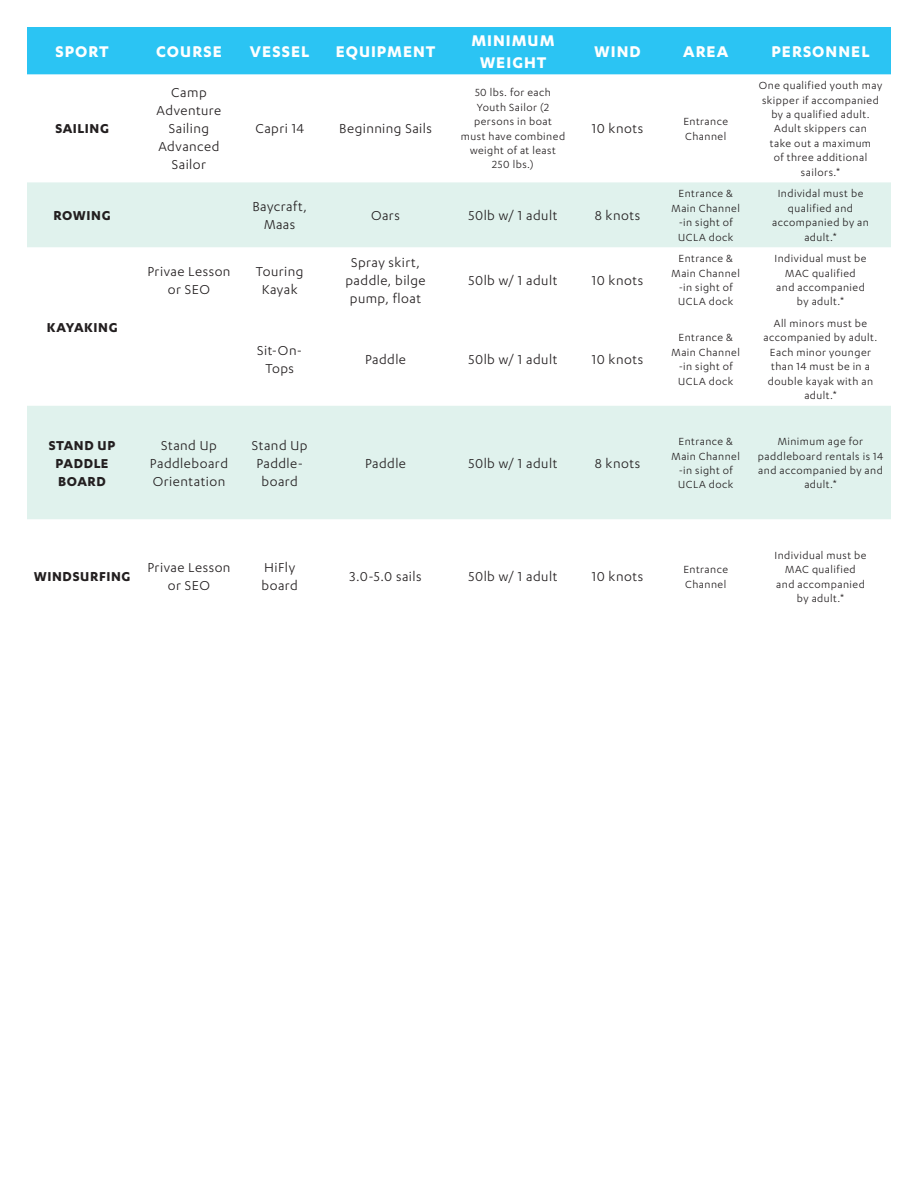
<style>
.page{position:relative;width:918px;height:1188px;background:#fff}
.page>*{position:absolute;margin:0;border:0;box-sizing:border-box;transform-origin:0 0}
.t1{font:700 18px/21.6px "Karbon";letter-spacing:.055em;color:#fff;text-align:center}
.t2{font:15px/18px "Karbon";letter-spacing:.03em;color:#231f20;text-align:center}
.t3{font:700 15px "Karbon";letter-spacing:.04em;color:#231f20}
.t4{font:12px/14.4px "Karbon";letter-spacing:.04em;color:#231f20;text-align:center}
</style>
<div class="page">
<div style="left:27px;top:27px;width:864px;height:47px;background:#2bc4f3"></div>
<svg style="left:27px;top:182px;width:864px;height:337px;fill:#e0f2ed"></svg>
<p class="t1" style="left:55px;top:40px;width:55px">SPORT</p>
<p class="t1" style="left:156px;top:40px;width:67px">COURSE</p>
<p class="t1" style="left:250px;top:40px;width:61px">VESSEL</p>
<p class="t1" style="left:336px;top:40px;width:101px">EQUIPMENT</p>
<p class="t1" style="left:471px;top:29px;width:85px">MINIMUM<br>WEIGHT</p>
<p class="t1" style="left:594px;top:40px;width:48px">WIND</p>
<p class="t1" style="left:683px;top:40px;width:47px">AREA</p>
<p class="t1" style="left:771px;top:40px;width:100px">PERSONNEL</p>
<p class="t3" style="left:55px;top:120px;width:55px">SAILING</p>
<p class="t2" style="left:157px;top:84px;width:66px">Camp<br>Adventure<br>Sailing<br>Advanced<br>Sailor</p>
<p class="t2" style="left:255px;top:120px;width:50px">Capri 14</p>
<p class="t2" style="left:339px;top:120px;width:94px">Beginning Sails</p>
<p class="t4" style="left:461px;top:85px;width:106px">50 lbs. for each<br>Youth Sailor (2 persons in boat must have combined weight of at least<br>250 lbs.)</p>
<p class="t2" style="left:592px;top:120px;width:53px">10 knots</p>
<p class="t4" style="left:683px;top:114px;width:46px;text-align:left">Entrance<br>Channel</p>
<p class="t4" style="left:759px;top:78px;width:125px">One qualified youth may</p>
<p class="t4" style="left:762px;top:92px;width:118px">skipper if accompanied</p>
<p class="t4" style="left:771px;top:107px;width:100px">by a qualified adult.</p>
<p class="t4" style="left:774px;top:121px;width:94px">Adult skippers can</p>
<p class="t4" style="left:770px;top:136px;width:103px">take out a maximum</p>
<p class="t4" style="left:774px;top:150px;width:95px">of three additional</p>
<p class="t4" style="left:801px;top:164px;width:41px">sailors.*</p>
<p class="t3" style="left:54px;top:207px;width:58px">ROWING</p>
<p class="t2" style="left:252px;top:197px;width:56px">Baycraft,<br>Maas</p>
<p class="t2" style="left:371px;top:206px;width:30px">Oars</p>
<p class="t2" style="left:469px;top:206px;width:90px">50lb w/ 1 adult</p>
<p class="t2" style="left:595px;top:206px;width:47px">8 knots</p>
<p class="t4" style="left:672px;top:186px;width:70px">Entrance &amp;<br>Main Channel -in sight of<br>UCLA dock</p>
<p class="t4" style="left:778px;top:186px;width:87px">Individal must be</p>
<p class="t4" style="left:788px;top:201px;width:67px">qualified and</p>
<p class="t4" style="left:772px;top:215px;width:98px">accompanied by an</p>
<p class="t4" style="left:804px;top:229px;width:34px">adult.*</p>
<p class="t2" style="left:147px;top:262px;width:85px">Privae Lesson or SEO</p>
<p class="t2" style="left:256px;top:262px;width:49px">Touring<br>Kayak</p>
<p class="t2" style="left:351px;top:253px;width:70px">Spray skirt,</p>
<p class="t2" style="left:345px;top:271px;width:82px">paddle, bilge</p>
<p class="t2" style="left:350px;top:289px;width:73px">pump, float</p>
<p class="t2" style="left:469px;top:271px;width:90px">50lb w/ 1 adult</p>
<p class="t2" style="left:592px;top:271px;width:53px">10 knots</p>
<p class="t4" style="left:672px;top:251px;width:70px">Entrance &amp;<br>Main Channel -in sight of<br>UCLA dock</p>
<p class="t4" style="left:774px;top:251px;width:94px">Individual must be</p>
<p class="t4" style="left:785px;top:265px;width:72px">MAC qualified</p>
<p class="t4" style="left:776px;top:280px;width:90px">and accompanied</p>
<p class="t4" style="left:797px;top:294px;width:49px">by adult.*</p>
<p class="t3" style="left:47px;top:319px;width:72px">KAYAKING</p>
<p class="t2" style="left:257px;top:341px;width:46px">Sit-On-<br>Tops</p>
<p class="t2" style="left:365px;top:350px;width:43px">Paddle</p>
<p class="t2" style="left:469px;top:350px;width:90px">50lb w/ 1 adult</p>
<p class="t2" style="left:592px;top:350px;width:53px">10 knots</p>
<p class="t4" style="left:672px;top:330px;width:70px">Entrance &amp;<br>Main Channel -in sight of<br>UCLA dock</p>
<p class="t4" style="left:774px;top:316px;width:95px">All minors must be</p>
<p class="t4" style="left:764px;top:330px;width:115px">accompanied by adult.</p>
<p class="t4" style="left:770px;top:345px;width:103px">Each minor younger</p>
<p class="t4" style="left:771px;top:359px;width:100px">than 14 must be in a</p>
<p class="t4" style="left:768px;top:373px;width:107px">double kayak with an</p>
<p class="t4" style="left:804px;top:388px;width:34px">adult.*</p>
<p class="t3" style="left:49px;top:437px;width:68px">STAND UP</p>
<p class="t3" style="left:56px;top:455px;width:54px">PADDLE</p>
<p class="t3" style="left:58px;top:473px;width:49px">BOARD</p>
<p class="t2" style="left:150px;top:436px;width:80px">Stand Up<br>Paddleboard</p>
<p class="t2" style="left:153px;top:472px;width:74px">Orientation</p>
<p class="t2" style="left:252px;top:436px;width:57px;text-align:left">Stand Up<br>Paddle-</p>
<p class="t2" style="left:261px;top:472px;width:38px">board</p>
<p class="t2" style="left:365px;top:454px;width:43px">Paddle</p>
<p class="t2" style="left:469px;top:454px;width:90px">50lb w/ 1 adult</p>
<p class="t2" style="left:595px;top:454px;width:47px">8 knots</p>
<p class="t4" style="left:672px;top:434px;width:70px">Entrance &amp;<br>Main Channel -in sight of<br>UCLA dock</p>
<p class="t4" style="left:758px;top:434px;width:127px">Minimum age for paddleboard rentals is 14 and accompanied by and adult.*</p>
<p class="t3" style="left:34px;top:568px;width:98px">WINDSURFING</p>
<p class="t2" style="left:147px;top:558px;width:85px">Privae Lesson or SEO</p>
<p class="t2" style="left:261px;top:558px;width:38px;text-align:left">HiFly board</p>
<p class="t2" style="left:350px;top:567px;width:74px">3.0-5.0 sails</p>
<p class="t2" style="left:469px;top:567px;width:90px">50lb w/ 1 adult</p>
<p class="t2" style="left:592px;top:567px;width:53px">10 knots</p>
<p class="t4" style="left:683px;top:562px;width:46px;text-align:left">Entrance<br>Channel</p>
<p class="t4" style="left:774px;top:548px;width:94px">Individual must be</p>
<p class="t4" style="left:785px;top:562px;width:72px">MAC qualified</p>
<p class="t4" style="left:776px;top:576px;width:90px">and accompanied</p>
<p class="t4" style="left:797px;top:591px;width:49px">by adult.*</p>
</div>
